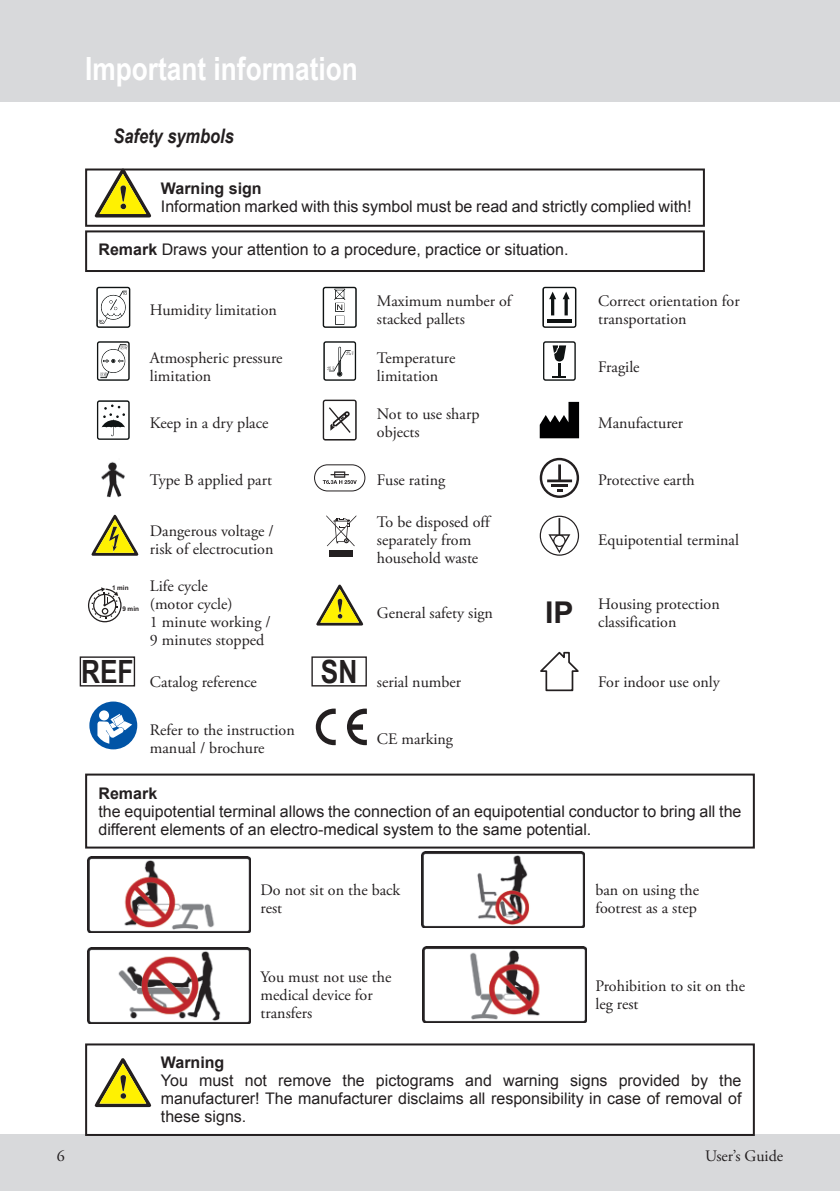
<style>
.page{position:relative;width:840px;height:1191px;background:#fff}
.page>*{position:absolute;margin:0;border:0;box-sizing:border-box;transform-origin:0 0}
.t1{font:700 32px "Arial Narrow";color:#fff}
.t2{font:700 32px "Arial Narrow";color:#231f20}
.t3{font:700 30px "Arial";color:#231f20}
.t4{font:italic 700 20px "Arial Narrow";color:#231f20}
.t5{font:16px/18px "Adobe Garamond Pro";color:#231f20}
.t6{font:16px/18px "Arial";color:#231f20;text-align:justify}
.t7{font:700 16px "Arial";color:#231f20}
.t8{font:700 6.4px "Arial";color:#231f20}
.s1{font-weight:700}
</style>
<div class="page">
<div style="left:0;top:0;width:839px;height:102px;background:#d8d9db"></div>
<div style="left:0;top:1134px;width:839px;height:57px;background:#d8d9db"></div>
<svg style="left:95px;top:1058px;width:56px;height:49px"></svg>
<svg style="left:95px;top:171px;width:56px;height:46px"></svg>
<img style="left:87px;top:947px;width:163px;height:77px">
<svg style="left:96px;top:287px;width:34px;height:41px"></svg>
<svg style="left:542px;top:287px;width:34px;height:41px"></svg>
<svg style="left:322px;top:287px;width:34px;height:41px"></svg>
<svg style="left:97px;top:341px;width:33px;height:40px"></svg>
<svg style="left:97px;top:400px;width:33px;height:40px"></svg>
<svg style="left:322px;top:399px;width:34px;height:41px"></svg>
<svg style="left:539px;top:402px;width:39px;height:36px"></svg>
<svg style="left:323px;top:341px;width:33px;height:40px"></svg>
<svg style="left:543px;top:341px;width:32px;height:40px"></svg>
<img style="left:101px;top:462px;width:24px;height:36px">
<svg style="left:539px;top:458px;width:39px;height:40px"></svg>
<svg style="left:539px;top:515px;width:39px;height:41px"></svg>
<svg style="left:540px;top:651px;width:38px;height:40px"></svg>
<div style="left:89px;top:701px;width:48px;height:48px;background:#0154a6;border-radius:50%"></div>
<svg style="left:99px;top:710px;width:10px;height:10px"></svg>
<svg style="left:97px;top:714px;width:35px;height:29px"></svg>
<svg style="left:91px;top:515px;width:47px;height:41px"></svg>
<svg style="left:316px;top:584px;width:47px;height:41px"></svg>
<svg style="left:315px;top:708px;width:20px;height:37px"></svg>
<svg style="left:347px;top:708px;width:19px;height:37px"></svg>
<svg style="left:326px;top:515px;width:30px;height:31px"></svg>
<div style="left:329px;top:550px;width:24px;height:6px;background:#231f20"></div>
<svg style="left:88px;top:587px;width:34px;height:35px"></svg>
<div style="left:314px;top:464px;width:51px;height:27px;border:1px solid #231f20;border-radius:13px"></div>
<svg style="left:322px;top:471px;width:34px;height:13px"></svg>
<div style="left:80px;top:656px;width:55px;height:30px;border:1px solid #231f20"></div>
<div style="left:311px;top:656px;width:55px;height:30px;border:1px solid #231f20"></div>
<img style="left:421px;top:851px;width:163px;height:76px">
<img style="left:422px;top:946px;width:164px;height:76px">
<img style="left:87px;top:856px;width:163px;height:76px">
<div style="left:85px;top:1043px;width:669px;height:93px;border:2px solid #231f20"></div>
<div style="left:85px;top:168px;width:619px;height:59px;border:2px solid #231f20"></div>
<div style="left:85px;top:230px;width:619px;height:42px;border:2px solid #231f20"></div>
<div style="left:85px;top:773px;width:669px;height:75px;border:2px solid #231f20"></div>
<h1 class="t1" style="left:85px;top:57px;width:274px">Important information</h1>
<p class="t4" style="left:113px;top:129px;width:122px">Safety symbols</p>
<p class="t7" style="left:161px;top:182px;width:102px">Warning sign</p>
<p class="t6" style="left:161px;top:198px;width:532px">Information marked with this symbol must be read and strictly complied with!</p>
<p class="t6" style="left:98px;top:242px;width:471px"><span class="s1">Remark</span> Draws your attention to a procedure, practice or situation.</p>
<p class="t8" style="left:112px;top:584px;width:18px">1 min</p>
<p class="t8" style="left:122px;top:605px;width:18px">9 min</p>
<p class="t5" style="left:150px;top:301px;width:128px">Humidity limitation</p>
<p class="t5" style="left:377px;top:292px;width:136px">Maximum number of stacked pallets</p>
<p class="t5" style="left:598px;top:292px;width:143px">Correct orientation for transportation</p>
<p class="t5" style="left:150px;top:349px;width:134px">Atmospheric pressure limitation</p>
<p class="t5" style="left:377px;top:349px;width:80px">Temperature limitation</p>
<p class="t5" style="left:598px;top:358px;width:43px">Fragile</p>
<p class="t5" style="left:150px;top:414px;width:120px">Keep in a dry place</p>
<p class="t5" style="left:377px;top:405px;width:104px">Not to use sharp objects</p>
<p class="t5" style="left:598px;top:414px;width:86px">Manufacturer</p>
<p class="t5" style="left:150px;top:471px;width:124px">Type B applied part</p>
<p class="t5" style="left:377px;top:471px;width:70px">Fuse rating</p>
<p class="t5" style="left:598px;top:471px;width:98px">Protective earth</p>
<p class="t5" style="left:150px;top:522px;width:125px">Dangerous voltage / risk of electrocution</p>
<p class="t5" style="left:377px;top:513px;width:114px">To be disposed off separately from household waste</p>
<p class="t5" style="left:598px;top:531px;width:142px">Equipotential terminal</p>
<p class="t5" style="left:150px;top:577px;width:122px">Life cycle<br>(motor cycle)<br>1 minute working /<br>9 minutes stopped</p>
<p class="t5" style="left:377px;top:604px;width:118px">General safety sign</p>
<h2 class="t3" style="left:545px;top:601px;width:30px">IP</h2>
<p class="t5" style="left:598px;top:595px;width:123px">Housing protection classification</p>
<h1 class="t2" style="left:81px;top:660px;width:54px">REF</h1>
<h1 class="t2" style="left:321px;top:660px;width:38px">SN</h1>
<p class="t5" style="left:150px;top:673px;width:108px">Catalog reference</p>
<p class="t5" style="left:377px;top:673px;width:86px">serial number</p>
<p class="t5" style="left:598px;top:673px;width:123px">For indoor use only</p>
<p class="t5" style="left:150px;top:721px;width:146px">Refer to the instruction manual / brochure</p>
<p class="t5" style="left:377px;top:730px;width:78px">CE marking</p>
<p class="t7" style="left:98px;top:787px;width:60px">Remark</p>
<p class="t6" style="left:98px;top:803px;width:644px">the equipotential terminal allows the connection of an equipotential conductor to bring all the different elements of an electro-medical system to the same potential.</p>
<p class="t5" style="left:260px;top:881px;width:141px">Do not sit on the back rest</p>
<p class="t5" style="left:595px;top:881px;width:105px">ban on using the footrest as a step</p>
<p class="t5" style="left:260px;top:968px;width:132px">You must not use the medical device for transfers</p>
<p class="t5" style="left:595px;top:977px;width:151px">Prohibition to sit on the leg rest</p>
<p class="t7" style="left:161px;top:1056px;width:65px">Warning</p>
<p class="t6" style="left:161px;top:1073px;width:581px">You must not remove the pictograms and warning signs provided by the manufacturer! The manufacturer disclaims all responsibility in case of removal of these signs.</p>
<p class="t5" style="left:57px;top:1147px;width:9px">6</p>
<p class="t5" style="left:704px;top:1147px;width:80px">User’s Guide</p>
</div>
